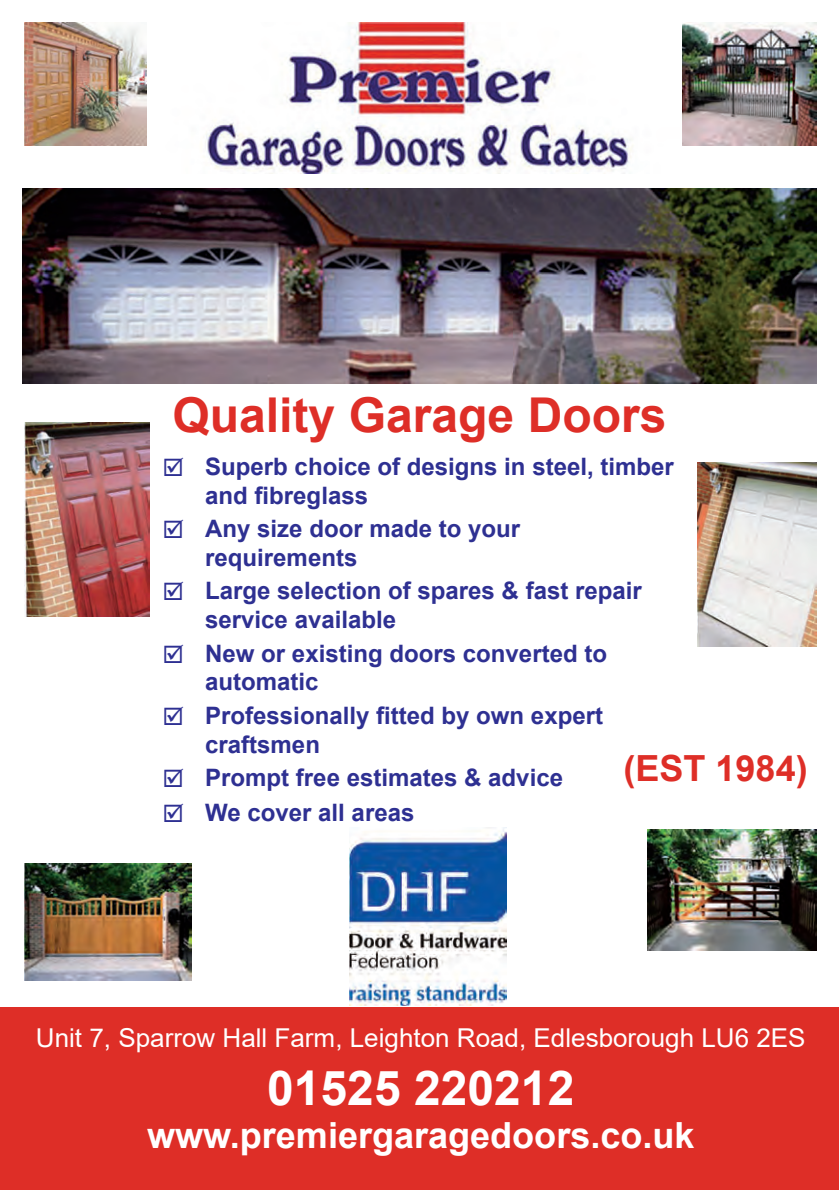
<style>
.page{position:relative;width:839px;height:1190px;background:#fff}
.page>*{position:absolute;margin:0;border:0;box-sizing:border-box;transform-origin:0 0}
.t1{font:700 48px "Arial";color:#de2e27}
.t2{font:700 48px "Arial";color:#fff}
.t3{font:700 36px "Arial";color:#fff}
.t4{font:700 36px "Arial";color:#de2e27}
.t5{font:26px "Arial";color:#fff}
.t6{font:700 24px/28.8px "Arial";color:#2e3092}
</style>
<div class="page">
<div style="left:0;top:1007px;width:838px;height:183px;background:#de2e27"></div>
<img style="left:145px;top:22px;width:548px;height:152px">
<img style="left:22px;top:188px;width:794px;height:195px">
<img style="left:682px;top:22px;width:134px;height:123px">
<img style="left:647px;top:830px;width:169px;height:120px">
<img style="left:25px;top:863px;width:166px;height:117px">
<img style="left:25px;top:22px;width:121px;height:123px">
<img style="left:25px;top:423px;width:124px;height:194px">
<img style="left:697px;top:462px;width:119px;height:184px">
<img style="left:349px;top:828px;width:157px;height:177px">
<p class="t1" style="left:172px;top:389px;width:495px">Quality Garage Doors</p>
<p class="t6" style="left:205px;top:452px;width:470px;text-indent:-43px">☑ Superb choice of designs in steel, timber and fibreglass</p>
<p class="t6" style="left:205px;top:514px;width:316px;text-indent:-43px">☑ Any size door made to your requirements</p>
<p class="t6" style="left:205px;top:576px;width:438px;text-indent:-43px">☑ Large selection of spares &amp; fast repair service available</p>
<p class="t6" style="left:205px;top:639px;width:403px;text-indent:-43px">☑ New or existing doors converted to automatic</p>
<p class="t6" style="left:205px;top:701px;width:399px;text-indent:-43px">☑ Professionally fitted by own expert craftsmen</p>
<p class="t6" style="left:162px;top:763px;width:402px">☑ Prompt free estimates &amp; advice</p>
<p class="t6" style="left:162px;top:798px;width:253px">☑ We cover all areas</p>
<p class="t4" style="left:623px;top:748px;width:186px">(EST 1984)</p>
<p class="t5" style="left:36px;top:1023px;width:770px">Unit 7, Sparrow Hall Farm, Leighton Road, Edlesborough LU6 2ES</p>
<p class="t2" style="left:267px;top:1061px;width:308px">01525 220212</p>
<p class="t3" style="left:147px;top:1115px;width:548px">www.premiergaragedoors.co.uk</p>
</div>
